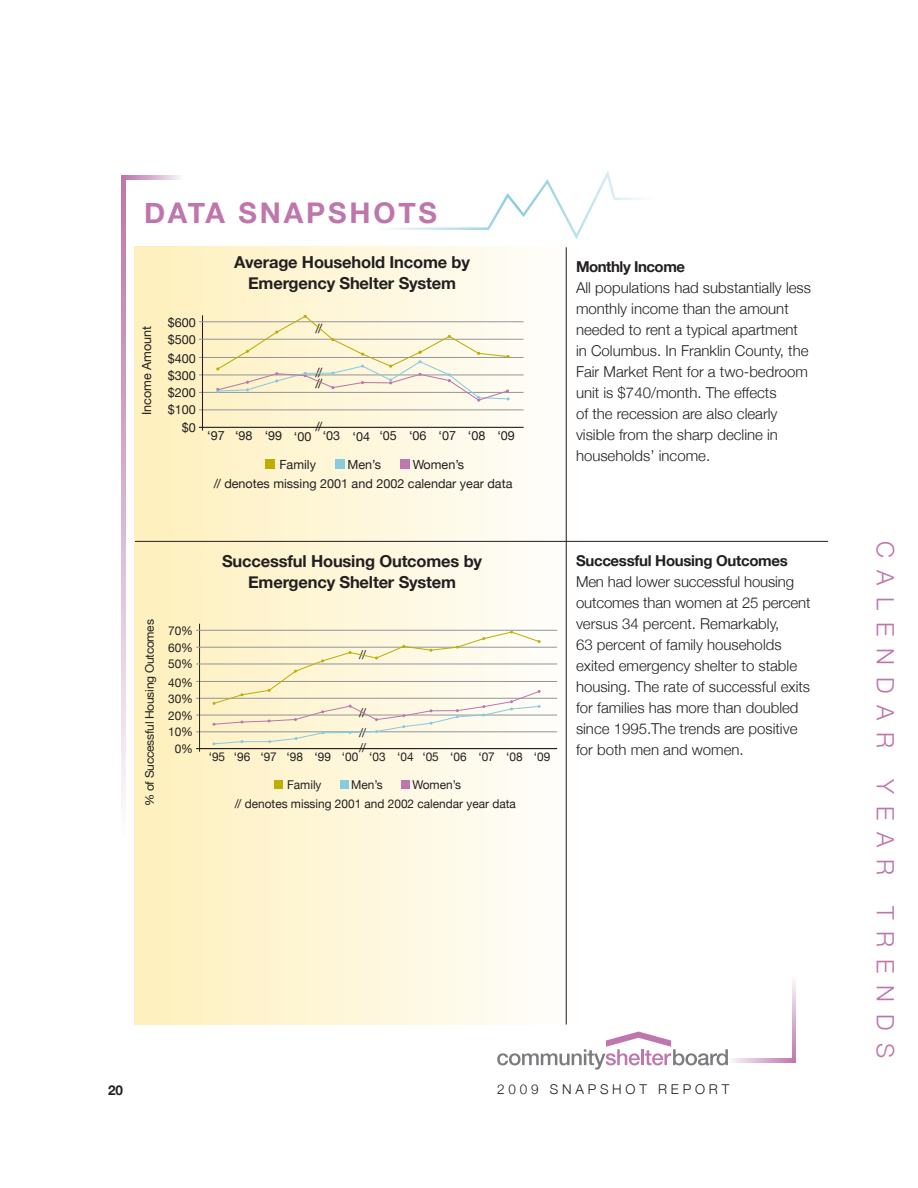
<style>
.page{position:relative;width:918px;height:1188px;background:#fff}
.page>*{position:absolute;margin:0;border:0;box-sizing:border-box;transform-origin:0 0}
.Subhead{font:700 28.5px "Helvetica Neue";letter-spacing:.1em;color:#be76ad}
.Boxed_Info{font:300 24px "Helvetica Neue";letter-spacing:.5em;color:#be76ad}
.Chart_Title{font:700 16.5px/21px "Helvetica Neue";letter-spacing:-.01em;color:#231f20;text-align:center}
.Copy{font:300 15px/21px "Helvetica Neue";color:#231f20}
.Copy-2{font:700 15px "Helvetica Neue";letter-spacing:-.02em;color:#231f20}
.t1{font:300 13.5px "Helvetica Neue";letter-spacing:.28em;color:#231f20}
.t2{font:700 13.5px "Helvetica Neue";color:#231f20}
.t3{font:12.6px/17.2px "Helvetica Neue";color:#231f20}
.t4{font:12.15px/16.5px "Helvetica Neue";color:#231f20}
.t5{font:11.85px "Helvetica Neue";letter-spacing:-.025em;color:#231f20}
</style>
<div class="page">
<svg style="left:732px;top:1059px;width:60px;height:3px"></svg>
<svg style="left:126px;top:176px;width:54px;height:3px"></svg>
<svg style="left:122px;top:176px;width:4px;height:624px;background:#d8b1d0"></svg>
<svg style="left:497px;top:1032px;width:231px;height:38px"></svg>
<svg style="left:792px;top:980px;width:4px;height:82px"></svg>
<div style="left:135px;top:247px;width:450px;height:777px;background:linear-gradient(to right,#fef0bc,#fdfdfc)"></div>
<svg style="left:389px;top:171px;width:254px;height:68px"></svg>
<hr style="left:566px;top:247px;width:1px;height:778px;background:#231f20">
<hr style="left:199px;top:410px;width:325px;height:1px;background:#939598">
<hr style="left:199px;top:375px;width:325px;height:1px;background:#939598">
<hr style="left:199px;top:392px;width:325px;height:1px;background:#939598">
<hr style="left:199px;top:357px;width:325px;height:1px;background:#939598">
<hr style="left:202px;top:315px;width:1px;height:116px;background:#231f20">
<hr style="left:199px;top:427px;width:325px;height:1px;background:#231f20">
<hr style="left:199px;top:339px;width:325px;height:1px;background:#939598">
<hr style="left:199px;top:321px;width:325px;height:1px;background:#939598">
<div style="left:266px;top:460px;width:9px;height:9px;background:#bfad02"></div>
<div style="left:336px;top:460px;width:9px;height:9px;background:#87cbe1"></div>
<div style="left:401px;top:460px;width:9px;height:9px;background:#be76ad"></div>
<svg style="left:216px;top:315px;width:294px;height:87px;background:#f4edd4"></svg>
<hr style="left:135px;top:541px;width:693px;height:1px;background:#231f20">
<hr style="left:196px;top:732px;width:361px;height:1px;background:#939598">
<hr style="left:196px;top:698px;width:361px;height:1px;background:#939598">
<hr style="left:196px;top:715px;width:361px;height:1px;background:#939598">
<hr style="left:196px;top:681px;width:361px;height:1px;background:#939598">
<hr style="left:199px;top:624px;width:1px;height:128px;background:#231f20">
<hr style="left:196px;top:748px;width:361px;height:1px;background:#231f20">
<hr style="left:196px;top:664px;width:361px;height:1px;background:#939598">
<hr style="left:196px;top:647px;width:361px;height:1px;background:#939598">
<hr style="left:196px;top:630px;width:361px;height:1px;background:#939598">
<div style="left:274px;top:780px;width:9px;height:9px;background:#bfad02"></div>
<div style="left:340px;top:780px;width:8px;height:9px;background:#87cbe1"></div>
<div style="left:401px;top:780px;width:9px;height:9px;background:#be76ad"></div>
<svg style="left:212px;top:631px;width:329px;height:114px"></svg>
<p class="Subhead" style="left:144px;top:195px;width:295px">DATA SNAPSHOTS</p>
<p class="t3" style="left:138px;top:415px;width:91px;rotate:-90deg">Income Amount</p>
<p class="t3" style="left:168px;top:313px;width:30px">$600 $500</p>
<p class="t3" style="left:168px;top:350px;width:30px;text-align:justify">$400 $300 $200 $100</p>
<p class="t3" style="left:182px;top:419px;width:16px">$0</p>
<p class="Chart_Title" style="left:234px;top:251px;width:237px">Average Household Income by<br>Emergency Shelter System</p>
<p class="t3" style="left:315px;top:319px;width:9px">//</p>
<p class="t3" style="left:315px;top:364px;width:9px">//</p>
<p class="t3" style="left:315px;top:374px;width:9px">//</p>
<p class="t3" style="left:315px;top:418px;width:9px">//</p>
<p class="t3" style="left:279px;top:455px;width:38px">Family</p>
<p class="t3" style="left:348px;top:455px;width:35px">Men’s</p>
<p class="t3" style="left:207px;top:427px;width:309px">‘97 ‘98 ‘99 ‘00 ‘03 ‘04 ‘05 ‘06 ‘07 ‘08 ‘09</p>
<p class="t3" style="left:214px;top:454px;width:300px;line-height:19.8px;text-indent:199px">Women’s<br>// denotes missing 2001 and 2002 calendar year data</p>
<p class="t5" style="left:143px;top:806px;width:188px;rotate:-90deg">% of Successful Housing Outcomes</p>
<p class="t4" style="left:168px;top:622px;width:27px">70%</p>
<p class="t4" style="left:168px;top:639px;width:27px">60%<br>50%</p>
<p class="t4" style="left:168px;top:674px;width:27px;text-align:justify">40% 30% 20% 10%</p>
<p class="t4" style="left:175px;top:740px;width:20px">0%</p>
<p class="Chart_Title" style="left:222px;top:550px;width:262px">Successful Housing Outcomes by</p>
<p class="Chart_Title" style="left:248px;top:571px;width:210px">Emergency Shelter System</p>
<p class="t4" style="left:359px;top:646px;width:8px">//</p>
<p class="t4" style="left:359px;top:704px;width:8px">//</p>
<p class="t4" style="left:359px;top:724px;width:8px">//</p>
<p class="t4" style="left:359px;top:739px;width:8px">//</p>
<p class="t4" style="left:209px;top:748px;width:343px">‘95 ‘96 ‘97 ‘98 ‘99 ‘00 ‘03 ‘04 ‘05 ‘06 ‘07 ‘08 ‘09</p>
<p class="t4" style="left:235px;top:775px;width:283px;line-height:19px;text-indent:178px">Women’s<br>// denotes missing 2001 and 2002 calendar year data</p>
<p class="t4" style="left:287px;top:776px;width:36px">Family</p>
<p class="t4" style="left:351px;top:776px;width:33px">Men’s</p>
<p class="Copy-2" style="left:576px;top:258px;width:111px">Monthly Income</p>
<p class="Copy" style="left:576px;top:277px;width:236px">All populations had substantially less monthly income than the amount needed to rent a typical apartment in Columbus. In Franklin County, the<br>Fair Market Rent for a two-bedroom unit is $740/month. The effects<br>of the recession are also clearly visible from the sharp decline in households’ income.</p>
<p class="Copy-2" style="left:576px;top:552px;width:213px">Successful Housing Outcomes</p>
<p class="Copy" style="left:576px;top:571px;width:236px">Men had lower successful housing outcomes than women at 25 percent versus 34 percent. Remarkably,<br>63 percent of family households exited emergency shelter to stable housing. The rate of successful exits for families has more than doubled since 1995.The trends are positive for both men and women.</p>
<p class="t2" style="left:108px;top:1081px;width:17px">20</p>
<p class="t1" style="left:497px;top:1081px;width:233px">2009 SNAPSHOT REPORT</p>
<p class="Boxed_Info" style="left:900px;top:541px;width:209px;rotate:90deg">CALENDAR</p>
<p class="Boxed_Info" style="left:900px;top:779px;width:98px;rotate:90deg">YEAR</p>
<p class="Boxed_Info" style="left:900px;top:906px;width:154px;rotate:90deg">TRENDS</p>
</div>
